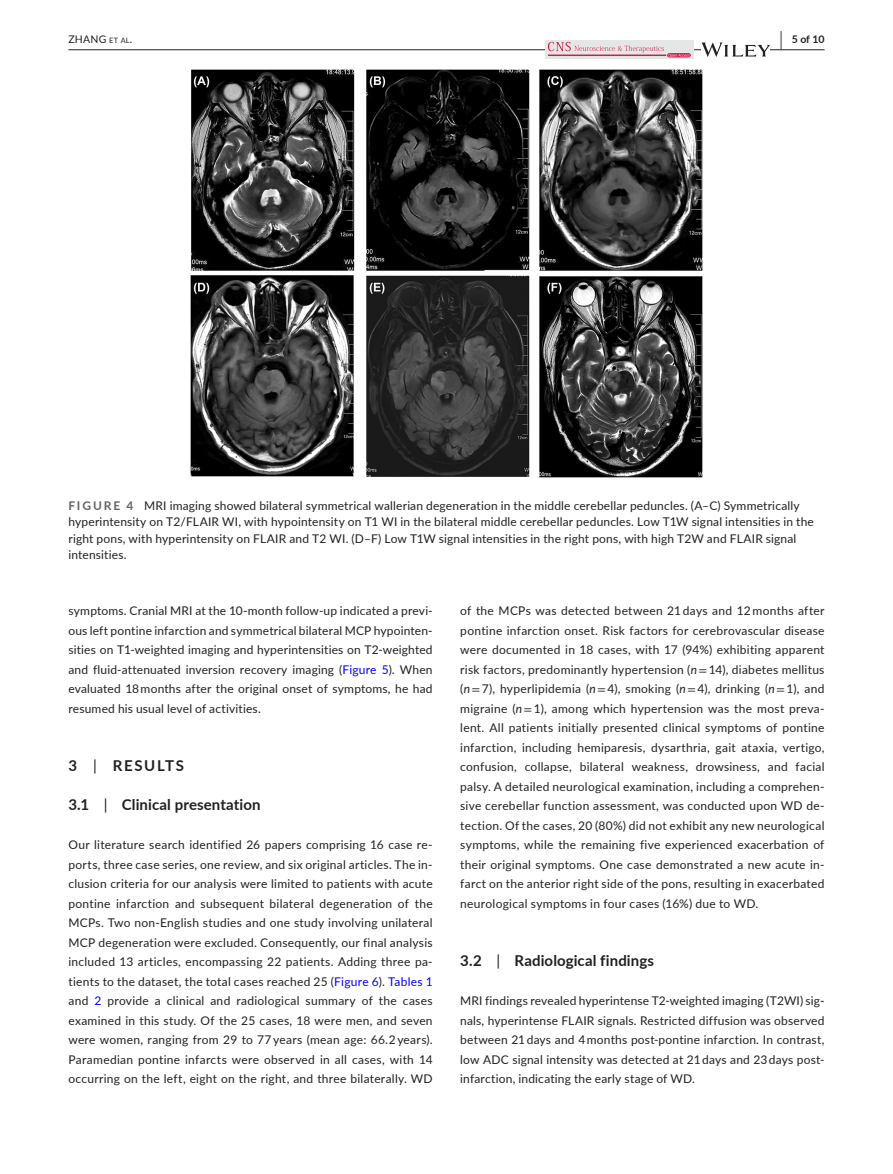
<style>
.page{position:relative;width:893px;height:1174px;background:#fff}
.page>*{position:absolute;margin:0;border:0;box-sizing:border-box;transform-origin:0 0}
.t1{font:700 15px "Lato";letter-spacing:.01em;color:#231f20}
.t2{font:700 15px "Lato";letter-spacing:.105em;color:#231f20}
.t3{font:12px/19.5px "Lato";letter-spacing:.015em;color:#231f20;text-align:justify}
.t4{font:10.5px "Lato";letter-spacing:.025em;color:#231f20}
.t5{font:700 10.5px "Lato";color:#231f20}
.s1{font-size:7.35px}
.s2{font-size:19.5px}
.s3{font-weight:700;color:#636366}
.s4{color:#00f}
.s5{font-weight:400}
.s6{font-style:italic}
.s7{font-family:"STIX"}
</style>
<div class="page">
<hr style="left:68px;top:49px;width:756px;height:1px;background:#231f20">
<div style="left:545px;top:40px;width:149px;height:19px;background:#e5e6e6"></div>
<svg style="left:548px;top:42px;width:142px;height:15px"></svg>
<svg style="left:701px;top:42px;width:69px;height:15px"></svg>
<img style="left:191px;top:69px;width:511px;height:408px">
<p class="t4" style="left:68px;top:31px;width:65px">ZHANG <span class="s1">et al</span>.</p>
<p class="t5" style="left:780px;top:31px;width:46px"><span class="s2">|</span> 5 of 10</p>
<p class="t3" style="left:68px;top:496px;width:747px;line-height:16.5px;text-align:left"><span class="s3">FIGURE 4</span> MRI imaging showed bilateral symmetrical wallerian degeneration in the middle cerebellar peduncles. (A–C) Symmetrically hyperintensity on T2/FLAIR WI, with hypointensity on T1 WI in the bilateral middle cerebellar peduncles. Low T1W signal intensities in the right pons, with hyperintensity on FLAIR and T2 WI. (D–F) Low T1W signal intensities in the right pons, with high T2W and FLAIR signal intensities.</p>
<p class="t3" style="left:68px;top:600px;width:366px">symptoms. Cranial MRI at the 10-month follow-up indicated a previ&shy;ous left pontine infarction and symmetrical bilateral MCP hypointen&shy;sities on T1-weighted imaging and hyperintensities on T2-weighted and fluid-attenuated inversion recovery imaging (<span class="s4">Figure 5</span>). When evaluated 18 months after the original onset of symptoms, he had resumed his usual level of activities.</p>
<p class="t2" style="left:68px;top:755px;width:117px">3 <span class="s5">|</span> RESULTS</p>
<p class="t1" style="left:68px;top:794px;width:194px">3.1 <span class="s5">|</span> Clinical presentation</p>
<p class="t3" style="left:68px;top:834px;width:366px">Our literature search identified 26 papers comprising 16 case re&shy;ports, three case series, one review, and six original articles. The in&shy;clusion criteria for our analysis were limited to patients with acute pontine infarction and subsequent bilateral degeneration of the MCPs. Two non-English studies and one study involving unilateral MCP degeneration were excluded. Consequently, our final analysis included 13 articles, encompassing 22 patients. Adding three pa&shy;tients to the dataset, the total cases reached 25 (<span class="s4">Figure 6</span>). <span class="s4">Tables 1 </span>and <span class="s4">2</span> provide a clinical and radiological summary of the cases examined in this study. Of the 25 cases, 18 were men, and seven were women, ranging from 29 to 77 years (mean age: 66.2 years).<br>Paramedian pontine infarcts were observed in all cases, with 14 occurring on the left, eight on the right, and three bilaterally. WD</p>
<p class="t3" style="left:460px;top:600px;width:366px">of the MCPs was detected between 21 days and 12 months after pontine infarction onset. Risk factors for cerebrovascular disease were documented in 18 cases, with 17 (94%) exhibiting apparent risk factors, predominantly hypertension (<span class="s6">n</span><span class="s7">=</span> 14), diabetes mellitus (<span class="s6">n</span><span class="s7">=</span> 7), hyperlipidemia (<span class="s6">n</span><span class="s7">=</span> 4), smoking (<span class="s6">n</span><span class="s7">=</span> 4), drinking (<span class="s6">n</span><span class="s7">=</span> 1), and migraine (<span class="s6">n</span><span class="s7">=</span> 1), among which hypertension was the most preva&shy;lent. All patients initially presented clinical symptoms of pontine infarction, including hemiparesis, dysarthria, gait ataxia, vertigo, confusion, collapse, bilateral weakness, drowsiness, and facial palsy. A detailed neurological examination, including a comprehen&shy;sive cerebellar function assessment, was conducted upon WD de&shy;tection. Of the cases, 20 (80%) did not exhibit any new neurological symptoms, while the remaining five experienced exacerbation of their original symptoms. One case demonstrated a new acute in&shy;farct on the anterior right side of the pons, resulting in exacerbated neurological symptoms in four cases (16%) due to WD.</p>
<p class="t1" style="left:460px;top:950px;width:195px">3.2 <span class="s5">|</span> Radiological findings</p>
<p class="t3" style="left:460px;top:990px;width:366px">MRI findings revealed hyperintense T2-weighted imaging (T2WI) sig&shy;nals, hyperintense FLAIR signals. Restricted diffusion was observed between 21 days and 4 months post-pontine infarction. In contrast, low ADC signal intensity was detected at 21 days and 23 days post&shy;infarction, indicating the early stage of WD.</p>
</div>
